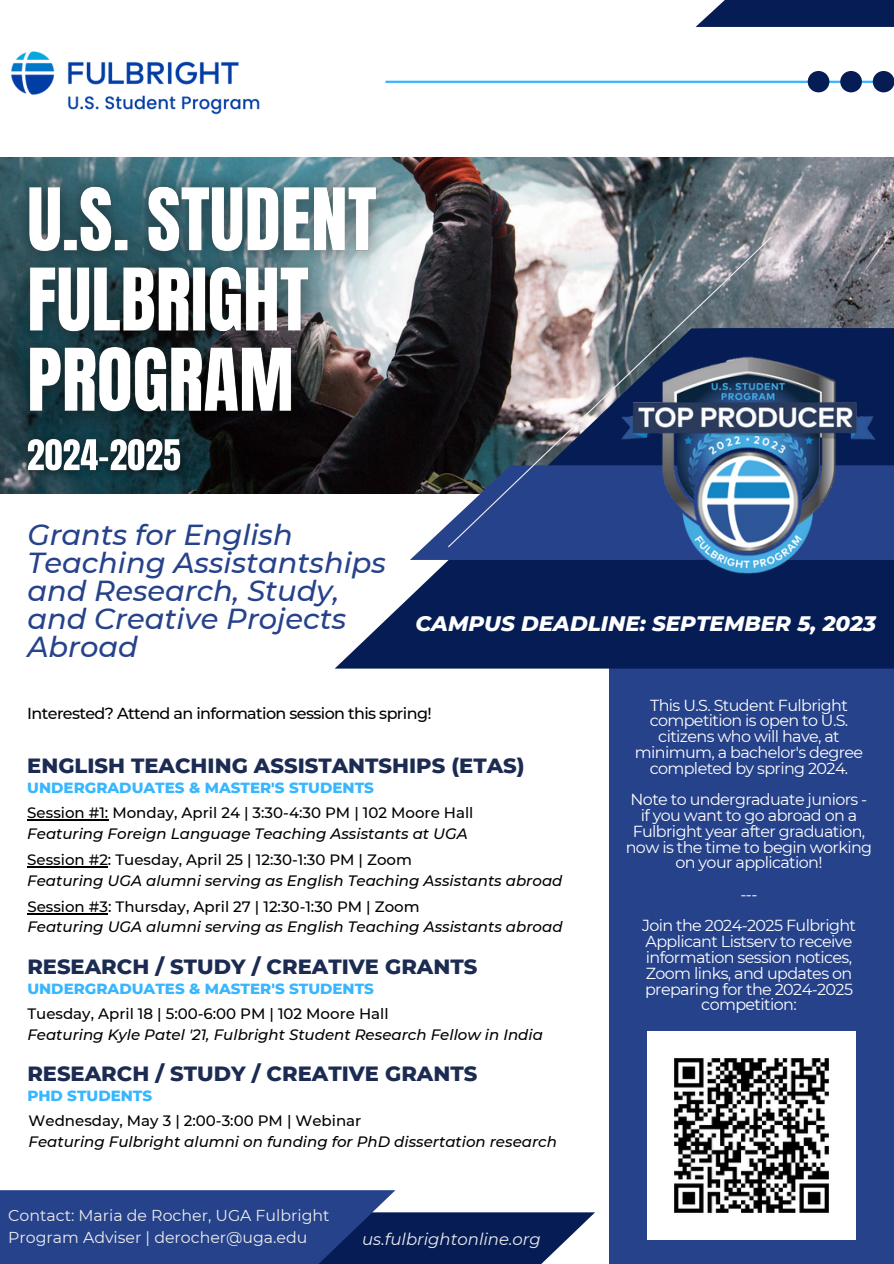
<style>
.page{position:relative;width:894px;height:1264px;background:#fff}
.page>*{position:absolute;margin:0;border:0;box-sizing:border-box;transform-origin:0 0}
.t1{font:italic 500 28.95px/28.2px "Montserrat";color:#26428b}
.t2{font:italic 800 21.45px "Montserrat";color:#fff}
.t3{font:800 21px "Montserrat";color:#1c2b52}
.t4{font:italic 16.5px "Montserrat";color:#ededed}
.t5{font:15.9px/15.8px "Montserrat";letter-spacing:-.04em;color:#fff;text-align:center}
.t6{font:500 15.9px "Montserrat";letter-spacing:-.04em;color:#000}
.t7{font:15.75px/21.5px "Montserrat";color:#ededed}
.t8{font:italic 500 15px "Montserrat";color:#000}
.t9{font:500 15px "Montserrat";color:#000}
.t10{font:800 15px "Montserrat";color:#38b6ff}
</style>
<div class="page">
<div style="left:609px;top:668px;width:284px;height:595px;background:#26428b"></div>
<img style="left:0;top:157px;width:893px;height:337px">
<svg style="left:334px;top:328px;width:559px;height:340px;fill:#061c55"></svg>
<div style="left:0;top:1212px;width:595px;height:51px;background:#061c55"></div>
<div style="left:0;top:1190px;width:395px;height:73px;background:#26428b"></div>
<div style="left:695px;top:0;width:198px;height:27px;background:#061c55"></div>
<svg style="left:410px;top:465px;width:483px;height:95px;fill:#26428b"></svg>
<img style="left:447px;top:235px;width:325px;height:313px">
<hr style="left:386px;top:81px;width:494px;height:2px;background:#38b6ff">
<svg style="left:807px;top:71px;width:86px;height:21px"></svg>
<img style="left:11px;top:51px;width:249px;height:64px">
<img style="left:647px;top:1031px;width:207px;height:207px">
<img style="left:616px;top:333px;width:264px;height:264px">
<img style="left:1px;top:157px;width:403px;height:307px">
<img style="left:14px;top:418px;width:181px;height:76px">
<hr style="left:27px;top:819px;width:81px;height:1px;background:#000">
<hr style="left:27px;top:866px;width:81px;height:1px;background:#000">
<hr style="left:27px;top:913px;width:81px;height:1px;background:#000">
<h1 class="t1" style="left:27px;top:520px;width:360px">Grants for English<br>Teaching Assistantships and Research, Study, and Creative Projects<br>Abroad</h1>
<h2 class="t2" style="left:415px;top:610px;width:462px">CAMPUS DEADLINE: SEPTEMBER 5, 2023</h2>
<p class="t6" style="left:27px;top:704px;width:406px">Interested? Attend an information session this spring!</p>
<h3 class="t3" style="left:27px;top:752px;width:498px">ENGLISH TEACHING ASSISTANTSHIPS (ETAS)</h3>
<p class="t9" style="left:27px;top:804px;width:447px">Session #1: Monday, April 24 | 3:30-4:30 PM | 102 Moore Hall</p>
<p class="t8" style="left:27px;top:824px;width:441px">Featuring Foreign Language Teaching Assistants at UGA</p>
<p class="t10" style="left:27px;top:778px;width:348px">UNDERGRADUATES &amp; MASTER'S STUDENTS</p>
<p class="t9" style="left:27px;top:850px;width:386px">Session #2: Tuesday, April 25 | 12:30-1:30 PM | Zoom</p>
<p class="t8" style="left:27px;top:871px;width:536px">Featuring UGA alumni serving as English Teaching Assistants abroad</p>
<p class="t9" style="left:27px;top:897px;width:393px">Session #3: Thursday, April 27 | 12:30-1:30 PM | Zoom</p>
<p class="t8" style="left:27px;top:917px;width:536px">Featuring UGA alumni serving as English Teaching Assistants abroad</p>
<h3 class="t3" style="left:27px;top:953px;width:451px">RESEARCH / STUDY / CREATIVE GRANTS</h3>
<p class="t10" style="left:27px;top:979px;width:348px">UNDERGRADUATES &amp; MASTER'S STUDENTS</p>
<p class="t9" style="left:27px;top:1004px;width:363px">Tuesday, April 18 | 5:00-6:00 PM | 102 Moore Hall</p>
<p class="t8" style="left:27px;top:1025px;width:517px">Featuring Kyle Patel '21, Fulbright Student Research Fellow in India</p>
<h3 class="t3" style="left:27px;top:1060px;width:451px">RESEARCH / STUDY / CREATIVE GRANTS</h3>
<p class="t9" style="left:29px;top:1111px;width:334px">Wednesday, May 3 | 2:00-3:00 PM | Webinar</p>
<p class="t8" style="left:29px;top:1132px;width:530px">Featuring Fulbright alumni on funding for PhD dissertation research</p>
<p class="t10" style="left:27px;top:1086px;width:126px">PHD STUDENTS</p>
<p class="t7" style="left:8px;top:1205px;width:323px">Contact: Maria de Rocher, UGA Fulbright<br>Program Adviser | derocher@uga.edu</p>
<p class="t4" style="left:362px;top:1229px;width:180px">us.fulbrightonline.org</p>
<p class="t5" style="left:634px;top:697px;width:230px">This U.S. Student Fulbright competition is open to U.S. citizens who will have, at minimum, a bachelor's degree completed by spring 2024.</p>
<p class="t5" style="left:625px;top:791px;width:248px">Note to undergraduate juniors - if you want to go abroad on a<br>Fulbright year after graduation, now is the time to begin working on your application!</p>
<p class="t5" style="left:641px;top:878px;width:215px;line-height:31.5px">---<br>Join the 2024-2025 Fulbright</p>
<p class="t5" style="left:644px;top:933px;width:209px">Applicant Listserv to receive information session notices,<br>Zoom links, and updates on preparing for the 2024-2025 competition:</p>
</div>
